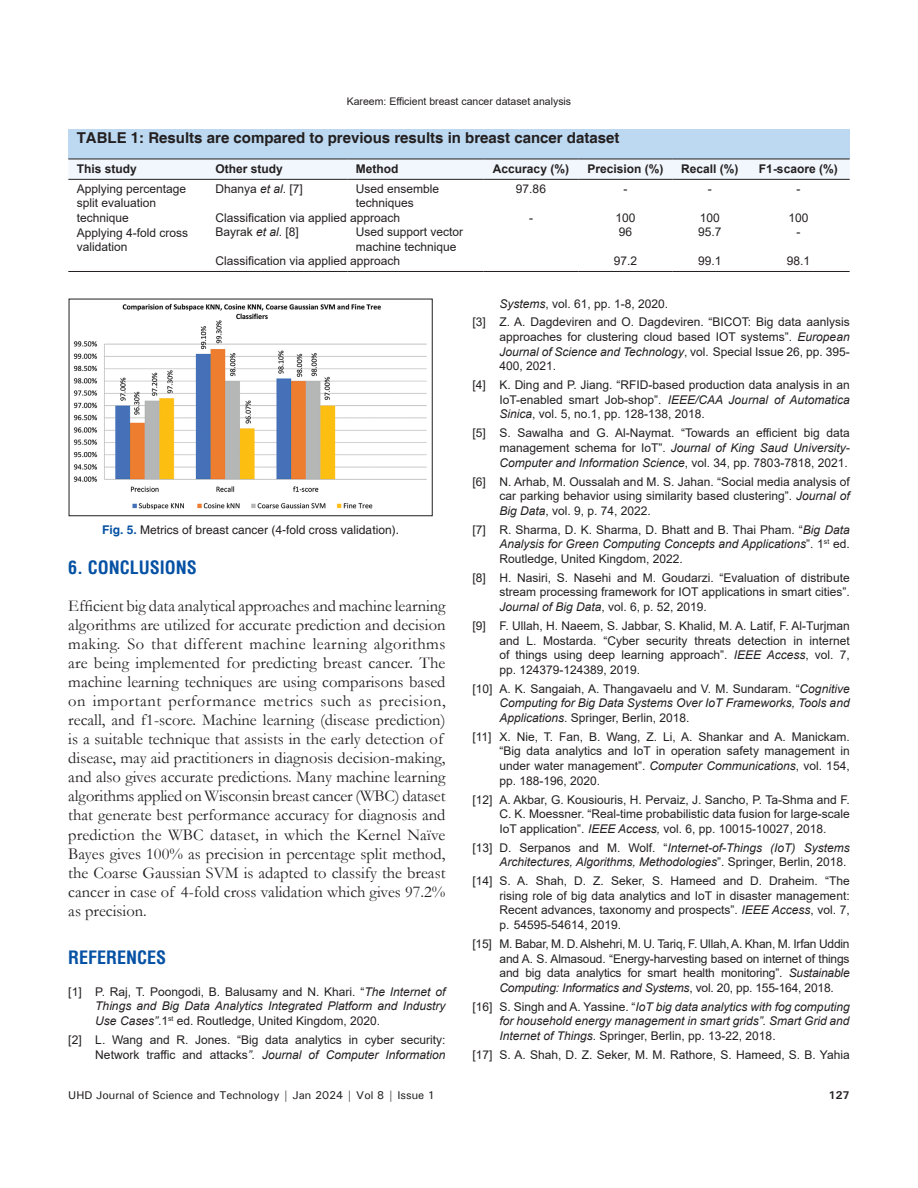
<style>
.page{position:relative;width:918px;height:1188px;background:#fff}
.page>*{position:absolute;margin:0;border:0;box-sizing:border-box;transform-origin:0 0}
.t1{font:700 condensed 18px "Helvetica";color:#0551a4}
.TX{font:16.5px/19px "Garamond";color:#231f20}
.TT{font:700 15px "Helvetica";color:#231f20}
.REF{font:12px/14.7px "Arial";color:#231f20;text-align:justify}
.REF-2{font:italic 12px/14.7px "Arial";color:#231f20;text-align:justify}
.TB{font:12px/14.4px "Arial";color:#231f20}
.TBL{font:12px/14.4px "Arial";color:#231f20}
.TCH{font:700 12px "Arial";color:#231f20}
.TB2{font:12px/14.4px "Arial";color:#231f20}
.FGC{font:12px "Helvetica";color:#231f20}
.t2{font:500 11.25px "Univers";color:#231f20}
.t3{font:700 11.25px "Univers";color:#231f20}
.t4{font:10.5px "Arial";color:#231f20}
.s1{font-style:italic}
.s2{font-weight:700;color:#0551a4}
.s3{font-style:normal}
</style>
<div class="page">
<div style="left:68px;top:129px;width:782px;height:30px;background:#bdd9f1"></div>
<div style="left:68px;top:160px;width:782px;height:19px;background:#f1f7fc"></div>
<hr style="left:207px;top:271px;width:140px;height:1px;background:#231f20">
<hr style="left:347px;top:271px;width:137px;height:1px;background:#231f20">
<hr style="left:484px;top:271px;width:94px;height:1px;background:#231f20">
<hr style="left:578px;top:271px;width:95px;height:1px;background:#231f20">
<hr style="left:673px;top:271px;width:74px;height:1px;background:#231f20">
<hr style="left:747px;top:271px;width:103px;height:1px;background:#231f20">
<hr style="left:68px;top:271px;width:139px;height:1px;background:#231f20">
<hr style="left:68px;top:179px;width:139px;height:1px;background:#231f20">
<hr style="left:207px;top:179px;width:140px;height:1px;background:#231f20">
<hr style="left:347px;top:179px;width:137px;height:1px;background:#231f20">
<hr style="left:484px;top:179px;width:94px;height:1px;background:#231f20">
<hr style="left:578px;top:179px;width:95px;height:1px;background:#231f20">
<hr style="left:673px;top:179px;width:74px;height:1px;background:#231f20">
<hr style="left:747px;top:179px;width:103px;height:1px;background:#231f20">
<hr style="left:68px;top:159px;width:139px;height:1px;background:#231f20">
<hr style="left:207px;top:159px;width:140px;height:1px;background:#231f20">
<hr style="left:347px;top:159px;width:137px;height:1px;background:#231f20">
<hr style="left:484px;top:159px;width:94px;height:1px;background:#231f20">
<hr style="left:578px;top:159px;width:95px;height:1px;background:#231f20">
<hr style="left:673px;top:159px;width:74px;height:1px;background:#231f20">
<hr style="left:747px;top:159px;width:103px;height:1px;background:#231f20">
<img style="left:73px;top:303px;width:354px;height:207px">
<div style="left:69px;top:299px;width:363px;height:217px;border:1px solid #231f20"></div>
<p class="t4" style="left:347px;top:94px;width:226px">Kareem: Efficient breast cancer dataset analysis</p>
<p class="TT" style="left:77px;top:129px;width:544px">TABLE 1: Results are compared to previous results in breast cancer dataset</p>
<p class="TCH" style="left:77px;top:160px;width:62px">This study</p>
<p class="TCH" style="left:215px;top:160px;width:69px">Other study</p>
<p class="TCH" style="left:356px;top:160px;width:44px">Method</p>
<p class="TCH" style="left:493px;top:160px;width:78px">Accuracy (%)</p>
<p class="TCH" style="left:587px;top:160px;width:78px">Precision (%)</p>
<p class="TCH" style="left:681px;top:160px;width:59px">Recall (%)</p>
<p class="TCH" style="left:759px;top:160px;width:80px">F1-scaore (%)</p>
<p class="TB" style="left:77px;top:181px;width:111px">Applying percentage split evaluation technique</p>
<p class="TB" style="left:215px;top:181px;width:89px">Dhanya <span class="s1">et al</span>. [7]</p>
<p class="TB" style="left:356px;top:181px;width:85px">Used ensemble techniques</p>
<p class="TB" style="left:516px;top:181px;width:32px">97.86</p>
<p class="TB" style="left:624px;top:181px;width:5px">-</p>
<p class="TB" style="left:708px;top:181px;width:5px">-</p>
<p class="TB" style="left:796px;top:181px;width:5px">-</p>
<p class="TB" style="left:215px;top:211px;width:186px">Classification via applied approach</p>
<p class="TB" style="left:529px;top:211px;width:5px">-</p>
<p class="TB" style="left:615px;top:211px;width:22px">100</p>
<p class="TB" style="left:700px;top:211px;width:22px">100</p>
<p class="TB" style="left:788px;top:211px;width:22px">100</p>
<p class="TBL" style="left:77px;top:225px;width:113px">Applying 4-fold cross validation</p>
<p class="TB2" style="left:215px;top:225px;width:85px">Bayrak <span class="s1">et al</span>. [8]</p>
<p class="TB2" style="left:356px;top:225px;width:109px">Used support vector machine technique</p>
<p class="TB2" style="left:619px;top:225px;width:15px">96</p>
<p class="TB2" style="left:698px;top:225px;width:25px">95.7</p>
<p class="TB2" style="left:796px;top:225px;width:5px">-</p>
<p class="TBL" style="left:215px;top:254px;width:186px">Classification via applied approach</p>
<p class="TBL" style="left:614px;top:254px;width:25px">97.2</p>
<p class="TBL" style="left:698px;top:254px;width:25px">99.1</p>
<p class="TBL" style="left:787px;top:254px;width:25px">98.1</p>
<p class="FGC" style="left:102px;top:523px;width:298px"><span class="s2">Fig. 5.</span> Metrics of breast cancer (4-fold cross validation).</p>
<h1 class="t1" style="left:68px;top:556px;width:130px">6. CONCLUSIONS</h1>
<p class="TX" style="left:68px;top:595px;width:379px">Efficient big data analytical approaches and machine learning algorithms are utilized for accurate prediction and decision making. So that different machine learning algorithms are being implemented for predicting breast cancer. The machine learning techniques are using comparisons based on important performance metrics such as precision, recall, and f1-score. Machine learning (disease prediction) is a suitable technique that assists in the early detection of disease, may aid practitioners in diagnosis decision-making, and also gives accurate predictions. Many machine learning algorithms applied on Wisconsin breast cancer (WBC) dataset that generate best performance accuracy for diagnosis and prediction the WBC dataset, in which the Kernel Naïve Bayes gives 100% as precision in percentage split method, the Coarse Gaussian SVM is adapted to classify the breast cancer in case of 4-fold cross validation which gives 97.2% as precision.</p>
<h1 class="t1" style="left:68px;top:945px;width:100px">REFERENCES</h1>
<p class="REF" style="left:95px;top:984px;width:352px;text-indent:-27px">[1] P. Raj, T. Poongodi, B. Balusamy and N. Khari. “<span class="s1">The Internet of Things and Big Data Analytics Integrated Platform and Industry Use Cases”</span>.1<sup>st</sup> ed. Routledge, United Kingdom, 2020.</p>
<p class="REF" style="left:68px;top:1032px;width:379px;text-align:right">[2] L. Wang and R. Jones. “Big data analytics in cyber security:<br>Network traffic and attacks<span class="s1">”. Journal of Computer Information</span></p>
<p class="REF" style="left:500px;top:296px;width:170px"><span class="s1">Systems</span>, vol. 61, pp. 1-8, 2020.</p>
<p class="REF" style="left:500px;top:315px;width:352px;text-indent:-27px">[3] Z. A. Dagdeviren and O. Dagdeviren. “BICOT: Big data aanlysis approaches for clustering cloud based IOT systems”. <span class="s1">European Journal of Science and Technology</span>, vol. Special Issue 26, pp. 395- 400, 2021.</p>
<p class="REF" style="left:500px;top:378px;width:352px;text-indent:-27px">[4] K. Ding and P. Jiang. “RFID-based production data analysis in an IoT-enabled smart Job-shop”. <span class="s1">IEEE/CAA Journal of Automatica Sinica</span>, vol. 5, no.1, pp. 128-138, 2018.</p>
<p class="REF" style="left:500px;top:426px;width:352px;text-indent:-27px">[5] S. Sawalha and G. Al-Naymat. “Towards an efficient big data management schema for IoT”. <span class="s1">Journal of King Saud University-Computer and Information Science</span>, vol. 34, pp. 7803-7818, 2021.</p>
<p class="REF" style="left:500px;top:474px;width:352px;text-indent:-27px">[6] N. Arhab, M. Oussalah and M. S. Jahan. “Social media analysis of car parking behavior using similarity based clustering”. <span class="s1">Journal of Big Data</span>, vol. 9, p. 74, 2022.</p>
<p class="REF" style="left:500px;top:522px;width:352px;text-indent:-27px">[7] R. Sharma, D. K. Sharma, D. Bhatt and B. Thai Pham. “<span class="s1">Big Data Analysis for Green Computing Concepts and Applications</span>”. 1<sup>st</sup> ed.<br>Routledge, United Kingdom, 2022.</p>
<p class="REF" style="left:500px;top:570px;width:352px;text-indent:-27px">[8] H. Nasiri, S. Nasehi and M. Goudarzi. “Evaluation of distribute stream processing framework for IOT applications in smart cities”.<br><span class="s1">Journal of Big Data</span>, vol. 6, p. 52, 2019.</p>
<p class="REF" style="left:500px;top:618px;width:352px;text-indent:-27px">[9] F. Ullah, H. Naeem, S. Jabbar, S. Khalid, M. A. Latif, F. Al-Turjman and L. Mostarda. “Cyber security threats detection in internet of things using deep learning approach”. <span class="s1">IEEE Access</span>, vol. 7, pp. 124379-124389, 2019.</p>
<p class="REF-2" style="left:500px;top:681px;width:352px;text-indent:-27px"><span class="s3">[10] A. K. Sangaiah, A. Thangavaelu and V. M. Sundaram. “</span>Cognitive Computing for Big Data Systems Over IoT Frameworks, Tools and Applications<span class="s3">. Springer, Berlin, 2018.</span></p>
<p class="REF" style="left:500px;top:729px;width:352px;text-indent:-27px">[11] X. Nie, T. Fan, B. Wang, Z. Li, A. Shankar and A. Manickam. “Big data analytics and IoT in operation safety management in under water management”. <span class="s1">Computer Communications</span>, vol. 154, pp. 188-196, 2020.</p>
<p class="REF" style="left:500px;top:792px;width:352px;text-indent:-27px">[12] A. Akbar, G. Kousiouris, H. Pervaiz, J. Sancho, P. Ta-Shma and F.<br>C. K. Moessner. “Real-time probabilistic data fusion for large-scale IoT application”. <span class="s1">IEEE Access,</span> vol. 6, pp. 10015-10027, 2018.</p>
<p class="REF-2" style="left:473px;top:840px;width:379px;text-align:right"><span class="s3">[13] D. Serpanos and M. Wolf. “</span>Internet-of-Things (IoT) Systems<br>Architectures, Algorithms, Methodologies<span class="s3">”. Springer, Berlin, 2018.</span></p>
<p class="REF" style="left:500px;top:874px;width:352px;text-indent:-27px">[14] S. A. Shah, D. Z. Seker, S. Hameed and D. Draheim. “The rising role of big data analytics and IoT in disaster management:<br>Recent advances, taxonomy and prospects”. <span class="s1">IEEE Access</span>, vol. 7, p. 54595-54614, 2019.</p>
<p class="REF" style="left:500px;top:936px;width:352px;text-indent:-27px">[15] M. Babar, M. D. Alshehri, M. U. Tariq, F. Ullah, A. Khan, M. Irfan Uddin and A. S. Almasoud. “Energy-harvesting based on internet of things and big data analytics for smart health monitoring”. <span class="s1">Sustainable Computing: Informatics and Systems</span>, vol. 20, pp. 155-164, 2018.</p>
<p class="REF-2" style="left:500px;top:999px;width:352px;text-indent:-27px"><span class="s3">[16] S. Singh and A. Yassine. “</span>IoT big data analytics with fog computing for household energy management in smart grids”. Smart Grid and Internet of Things<span class="s3">. Springer, Berlin, pp. 13-22, 2018.</span></p>
<p class="REF" style="left:473px;top:1047px;width:379px">[17] S. A. Shah, D. Z. Seker, M. M. Rathore, S. Hameed, S. B. Yahia</p>
<p class="t2" style="left:68px;top:1088px;width:368px">UHD Journal of Science and Technology | Jan 2024 | Vol 8 | Issue 1</p>
<p class="t3" style="left:829px;top:1088px;width:23px">127</p>
</div>
